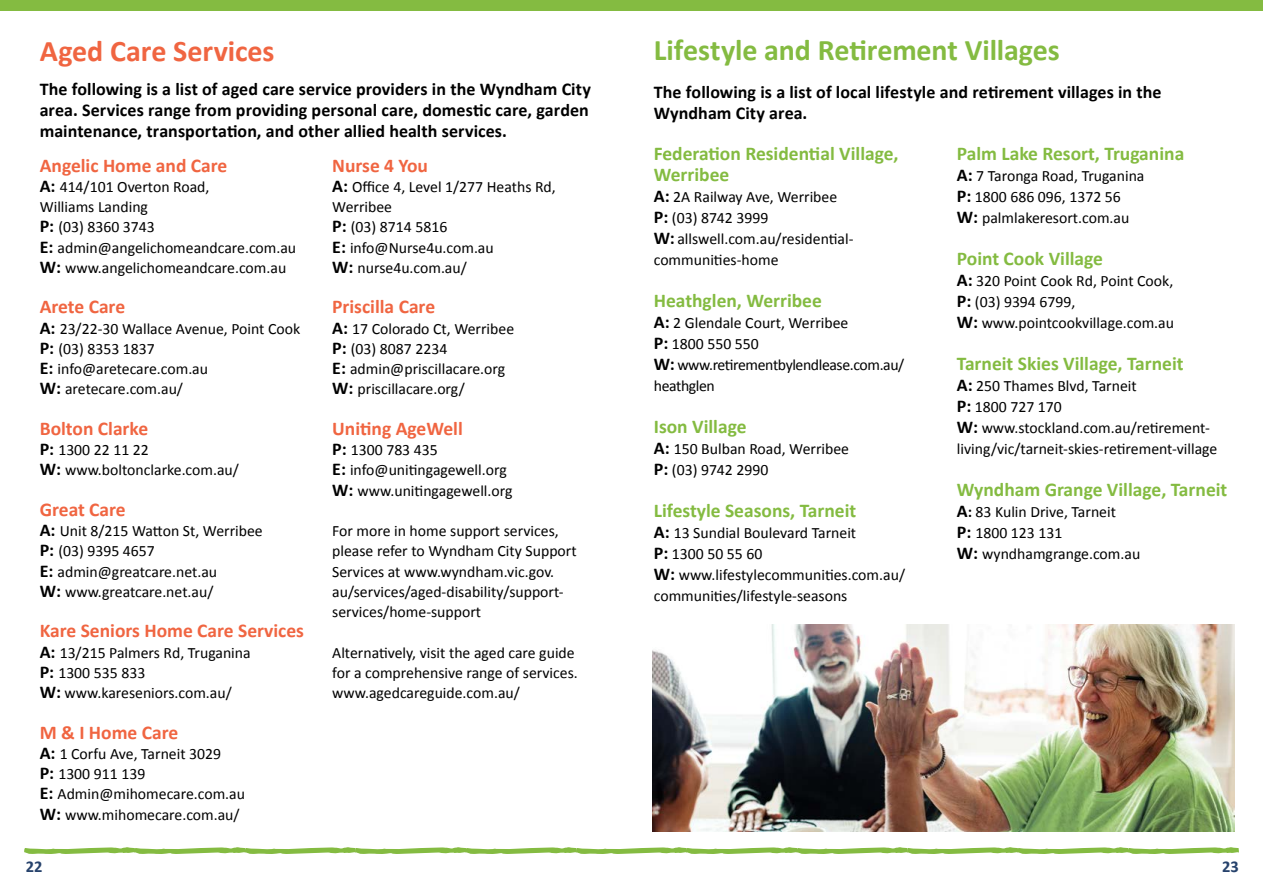
<style>
.page{position:relative;width:1263px;height:893px;background:#fff}
.page>*{position:absolute;margin:0;border:0;box-sizing:border-box;transform-origin:0 0}
.t1{font:700 30px "Calibri";letter-spacing:-.005em;color:#84bb41}
.t2{font:700 30px "Calibri";color:#f06541}
.t3{font:700 19.5px/21px "Calibri";color:#84bb41}
.t4{font:700 19.5px "Calibri";color:#f06541}
.t5{font:700 18px/21px "Calibri";letter-spacing:.005em;color:#000;text-align:justify}
.t6{font:700 16.5px "Calibri";color:#26426c}
.t7{font:15.75px/20.2px "Calibri";color:#000}
.t8{font:15.75px/21px "Calibri";letter-spacing:-.025em;color:#000}
.s1{font-weight:700;font-size:18px}
.s2{font-weight:700}
</style>
<div class="page">
<svg style="left:24px;top:847px;width:1215px;height:7px"></svg>
<div style="left:0;top:0;width:1263px;height:10px;background:#84bb41"></div>
<img style="left:652px;top:625px;width:582px;height:207px">
<h1 class="t2" style="left:40px;top:30px;width:236px">Aged Care Services</h1>
<p class="t5" style="left:40px;top:78px;width:553px">The following is a list of aged care service providers in the Wyndham City area. Services range from providing personal care, domestic care, garden maintenance, transportation, and other allied health services.</p>
<p class="t4" style="left:332px;top:151px;width:97px">Nurse 4 You</p>
<p class="t7" style="left:332px;top:176px;width:225px"><span class="s1">A:</span> Office 4, Level 1/277 Heaths Rd,<br>Werribee<br><span class="s1">P:</span> (03) 8714 5816<br><span class="s1">E:</span> info@Nurse4u.com.au<br><span class="s1">W:</span> nurse4u.com.au/</p>
<p class="t4" style="left:332px;top:293px;width:104px">Priscilla Care</p>
<p class="t7" style="left:332px;top:317px;width:183px"><span class="s1">A:</span> 17 Colorado Ct, Werribee<br><span class="s1">P:</span> (03) 8087 2234<br><span class="s1">E:</span> admin@priscillacare.org<br><span class="s1">W:</span> priscillacare.org/</p>
<p class="t4" style="left:332px;top:414px;width:132px">Uniting AgeWell</p>
<p class="t7" style="left:332px;top:439px;width:182px"><span class="s1">P:</span> 1300 783 435<br><span class="s1">E:</span> info@unitingagewell.org<br><span class="s1">W:</span> www.unitingagewell.org</p>
<p class="t7" style="left:332px;top:520px;width:246px">For more in home support services, please refer to Wyndham City Support Services at www.wyndham.vic.gov. au/services/aged-disability/support&shy;services/home-support</p>
<p class="t7" style="left:332px;top:641px;width:247px">Alternatively, visit the aged care guide for a comprehensive range of services. www.agedcareguide.com.au/</p>
<p class="t4" style="left:40px;top:151px;width:189px">Angelic Home and Care</p>
<p class="t7" style="left:40px;top:176px;width:258px"><span class="s1">A:</span> 414/101 Overton Road,<br>Williams Landing<br><span class="s1">P:</span> (03) 8360 3743<br><span class="s1">E:</span> admin@angelichomeandcare.com.au<br><span class="s1">W:</span> www.angelichomeandcare.com.au</p>
<p class="t4" style="left:40px;top:293px;width:87px">Arete Care</p>
<p class="t7" style="left:40px;top:317px;width:262px"><span class="s1">A:</span> 23/22-30 Wallace Avenue, Point Cook<br><span class="s1">P:</span> (03) 8353 1837<br><span class="s1">E:</span> info@aretecare.com.au<br><span class="s1">W:</span> aretecare.com.au/</p>
<p class="t4" style="left:40px;top:414px;width:110px">Bolton Clarke</p>
<p class="t7" style="left:40px;top:439px;width:201px"><span class="s1">P:</span> 1300 22 11 22<br><span class="s1">W:</span> www.boltonclarke.com.au/</p>
<p class="t4" style="left:40px;top:495px;width:88px">Great Care</p>
<p class="t7" style="left:40px;top:520px;width:225px"><span class="s1">A:</span> Unit 8/215 Watton St, Werribee<br><span class="s1">P:</span> (03) 9395 4657<br><span class="s1">E:</span> admin@greatcare.net.au<br><span class="s1">W:</span> www.greatcare.net.au/</p>
<p class="t4" style="left:40px;top:617px;width:266px">Kare Seniors Home Care Services</p>
<p class="t7" style="left:40px;top:641px;width:212px"><span class="s1">A:</span> 13/215 Palmers Rd, Truganina<br><span class="s1">P:</span> 1300 535 833<br><span class="s1">W:</span> www.kareseniors.com.au/</p>
<p class="t4" style="left:40px;top:718px;width:140px">M &amp; I Home Care</p>
<p class="t7" style="left:40px;top:743px;width:207px"><span class="s1">A:</span> 1 Corfu Ave, Tarneit 3029<br><span class="s1">P:</span> 1300 911 139<br><span class="s1">E:</span> Admin@mihomecare.com.au<br><span class="s1">W:</span> www.mihomecare.com.au/</p>
<h1 class="t1" style="left:654px;top:29px;width:407px">Lifestyle and Retirement Villages</h1>
<p class="t5" style="left:654px;top:82px;width:509px">The following is a list of local lifestyle and retirement villages in the<br>Wyndham City area.</p>
<p class="t3" style="left:957px;top:142px;width:229px">Palm Lake Resort, Truganina</p>
<p class="t7" style="left:957px;top:164px;width:189px;line-height:21px"><span class="s1">A:</span> 7 Taronga Road, Truganina<br><span class="s1">P:</span> 1800 686 096, 1372 56<br><span class="s1">W:</span> palmlakeresort.com.au</p>
<p class="t3" style="left:957px;top:247px;width:148px">Point Cook Village</p>
<p class="t7" style="left:957px;top:269px;width:219px;line-height:21px"><span class="s1">A:</span> 320 Point Cook Rd, Point Cook,<br><span class="s1">P:</span> (03) 9394 6799,<br><span class="s1">W:</span> www.pointcookvillage.com.au</p>
<p class="t3" style="left:957px;top:352px;width:228px">Tarneit Skies Village, Tarneit</p>
<p class="t7" style="left:957px;top:374px;width:262px;line-height:21px"><span class="s1">A:</span> 250 Thames Blvd, Tarneit<br><span class="s1">P:</span> 1800 727 170<br><span class="s1">W:</span> www.stockland.com.au/retirement&shy;living/vic/tarneit-skies-retirement-village</p>
<p class="t3" style="left:957px;top:478px;width:272px">Wyndham Grange Village, Tarneit</p>
<p class="t7" style="left:957px;top:500px;width:185px;line-height:21px"><span class="s1">A</span><span class="s2">:</span> 83 Kulin Drive, Tarneit<br><span class="s1">P:</span> 1800 123 131<br><span class="s1">W:</span> wyndhamgrange.com.au</p>
<p class="t3" style="left:654px;top:142px;width:246px">Federation Residential Village,<br>Werribee</p>
<p class="t7" style="left:654px;top:185px;width:201px;line-height:21px"><span class="s1">A:</span> 2A Railway Ave, Werribee<br><span class="s1">P:</span> (03) 8742 3999<br><span class="s1">W:</span> allswell.com.au/residential&shy;communities-home</p>
<p class="t3" style="left:654px;top:289px;width:170px">Heathglen, Werribee</p>
<p class="t8" style="left:654px;top:311px;width:252px"><span class="s1">A:</span> 2 Glendale Court, Werribee<br><span class="s1">P:</span> 1800 550 550<br><span class="s1">W:</span> www.retirementbylendlease.com.au/ heathglen</p>
<p class="t3" style="left:654px;top:415px;width:94px">Ison Village</p>
<p class="t7" style="left:654px;top:437px;width:197px;line-height:21px"><span class="s1">A:</span> 150 Bulban Road, Werribee<br><span class="s1">P:</span> (03) 9742 2990</p>
<p class="t3" style="left:654px;top:499px;width:204px">Lifestyle Seasons, Tarneit</p>
<p class="t7" style="left:654px;top:521px;width:253px;line-height:21px"><span class="s1">A:</span> 13 Sundial Boulevard Tarneit<br><span class="s1">P:</span> 1300 50 55 60<br><span class="s1">W:</span> www.lifestylecommunities.com.au/ communities/lifestyle-seasons</p>
<p class="t6" style="left:26px;top:855px;width:18px">22</p>
<p class="t6" style="left:1222px;top:855px;width:18px">23</p>
</div>
